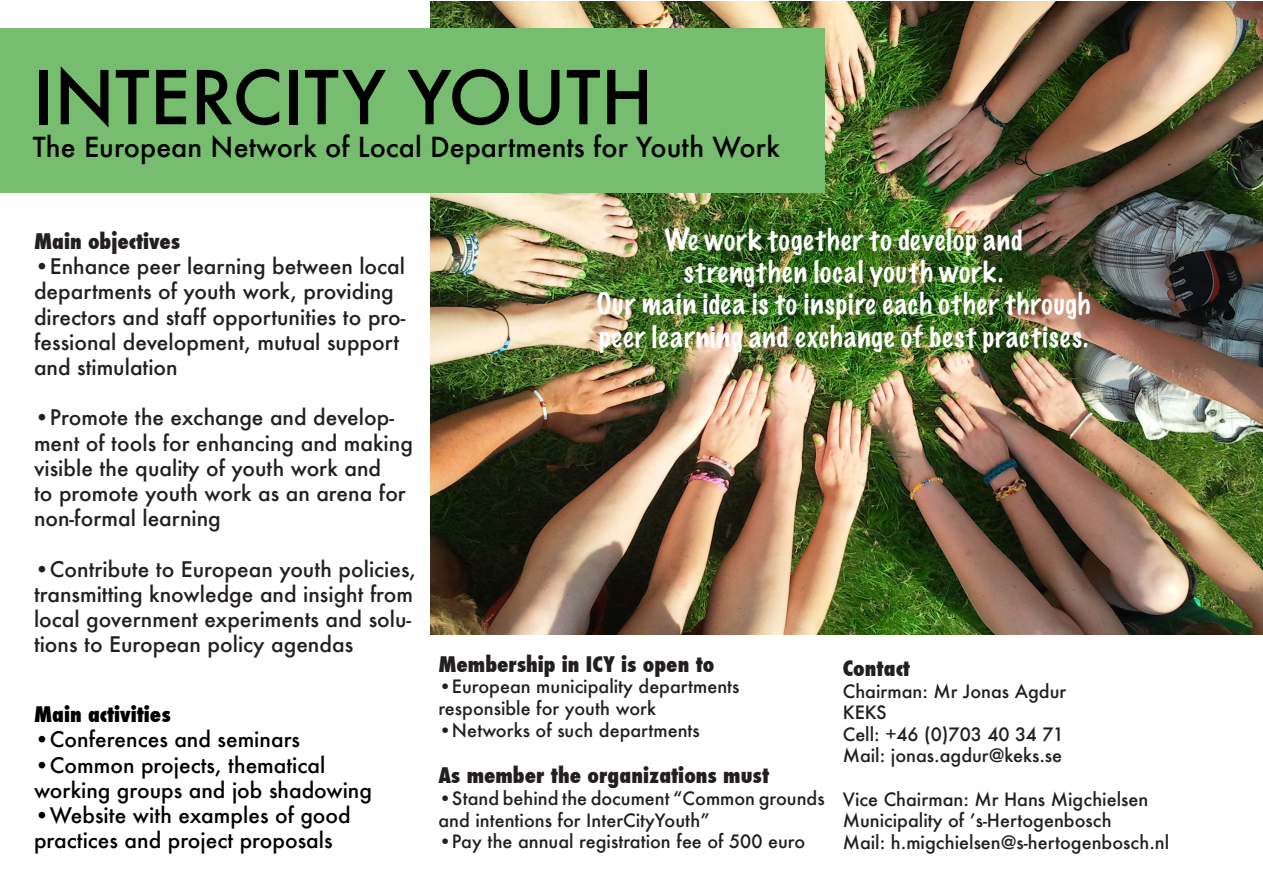
<style>
.page{position:relative;width:1263px;height:893px;background:#fff}
.page>*{position:absolute;margin:0;border:0;box-sizing:border-box;transform-origin:0 0}
.t1{font:500 72px "Futura";color:#000}
.t2{font:100 27px "Marker Felt";letter-spacing:.04em;color:#fff}
.t3{font:500 27px "Futura";color:#000}
.t4{font:500 21px/25.2px "Futura";color:#231f20}
.t5{font:500 21px "Futura";color:#000}
.t6{font:800 condensed 21px "Futura";color:#231f20}
.t7{font:800 condensed 21px "Futura";color:#000}
.t8{font:500 18px/21.6px "Futura";color:#231f20}
</style>
<div class="page">
<img style="left:430px;top:1px;width:833px;height:634px">
<div style="left:0;top:29px;width:825px;height:164px;background:#76bd6f"></div>
<p class="t1" style="left:33px;top:48px;width:622px">INTERCITY YOUTH</p>
<p class="t3" style="left:33px;top:128px;width:748px">The European Network of Local Departments for Youth Work</p>
<p class="t6" style="left:34px;top:227px;width:148px">Main objectives</p>
<p class="t4" style="left:34px;top:254px;width:373px">•Enhance peer learning between local departments of youth work, providing directors and staff opportunities to pro&shy;fessional development, mutual support and stimulation</p>
<p class="t4" style="left:34px;top:405px;width:380px">•Promote the exchange and develop&shy;ment of tools for enhancing and making visible the quality of youth work and<br>to promote youth work as an arena for non-formal learning</p>
<p class="t4" style="left:34px;top:556px;width:384px">•Contribute to European youth policies, transmitting knowledge and insight from local government experiments and solu&shy;tions to European policy agendas</p>
<p class="t7" style="left:34px;top:700px;width:138px">Main activities</p>
<p class="t5" style="left:34px;top:725px;width:267px">•Conferences and seminars</p>
<p class="t5" style="left:34px;top:750px;width:293px">•Common projects, thematical</p>
<p class="t5" style="left:34px;top:775px;width:339px">working groups and job shadowing</p>
<p class="t5" style="left:34px;top:801px;width:318px">•Website with examples of good</p>
<p class="t5" style="left:34px;top:826px;width:300px">practices and project proposals</p>
<p class="t2" style="left:664px;top:218px;width:360px">We work together to develop and</p>
<p class="t2" style="left:684px;top:250px;width:321px">strengthen local youth work.</p>
<p class="t2" style="left:597px;top:283px;width:495px">Our main idea is to inspire each other through</p>
<p class="t2" style="left:599px;top:315px;width:491px">peer learning and exchange of best practises.</p>
<p class="t6" style="left:438px;top:650px;width:278px">Membership in ICY is open to</p>
<p class="t8" style="left:438px;top:676px;width:303px">•European municipality departments</p>
<p class="t8" style="left:438px;top:697px;width:219px">responsible for youth work</p>
<p class="t8" style="left:438px;top:719px;width:263px">•Networks of such departments</p>
<p class="t6" style="left:438px;top:761px;width:332px">As member the organizations must</p>
<p class="t8" style="left:438px;top:787px;width:388px">•Stand behind the document “Common grounds and intentions for InterCityYouth”</p>
<p class="t8" style="left:438px;top:830px;width:368px">•Pay the annual registration fee of 500 euro</p>
<p class="t6" style="left:843px;top:654px;width:69px">Contact</p>
<p class="t8" style="left:843px;top:680px;width:225px">Chairman: Mr Jonas Agdur</p>
<p class="t8" style="left:843px;top:702px;width:46px">KEKS</p>
<p class="t8" style="left:843px;top:723px;width:223px">Cell: +46 (0)703 40 34 71</p>
<p class="t8" style="left:843px;top:745px;width:221px">Mail: jonas.agdur@keks.se</p>
<p class="t8" style="left:843px;top:788px;width:307px">Vice Chairman: Mr Hans Migchielsen</p>
<p class="t8" style="left:843px;top:810px;width:270px">Municipality of ’s-Hertogenbosch</p>
<p class="t8" style="left:843px;top:831px;width:328px">Mail: h.migchielsen@s-hertogenbosch.nl</p>
</div>
